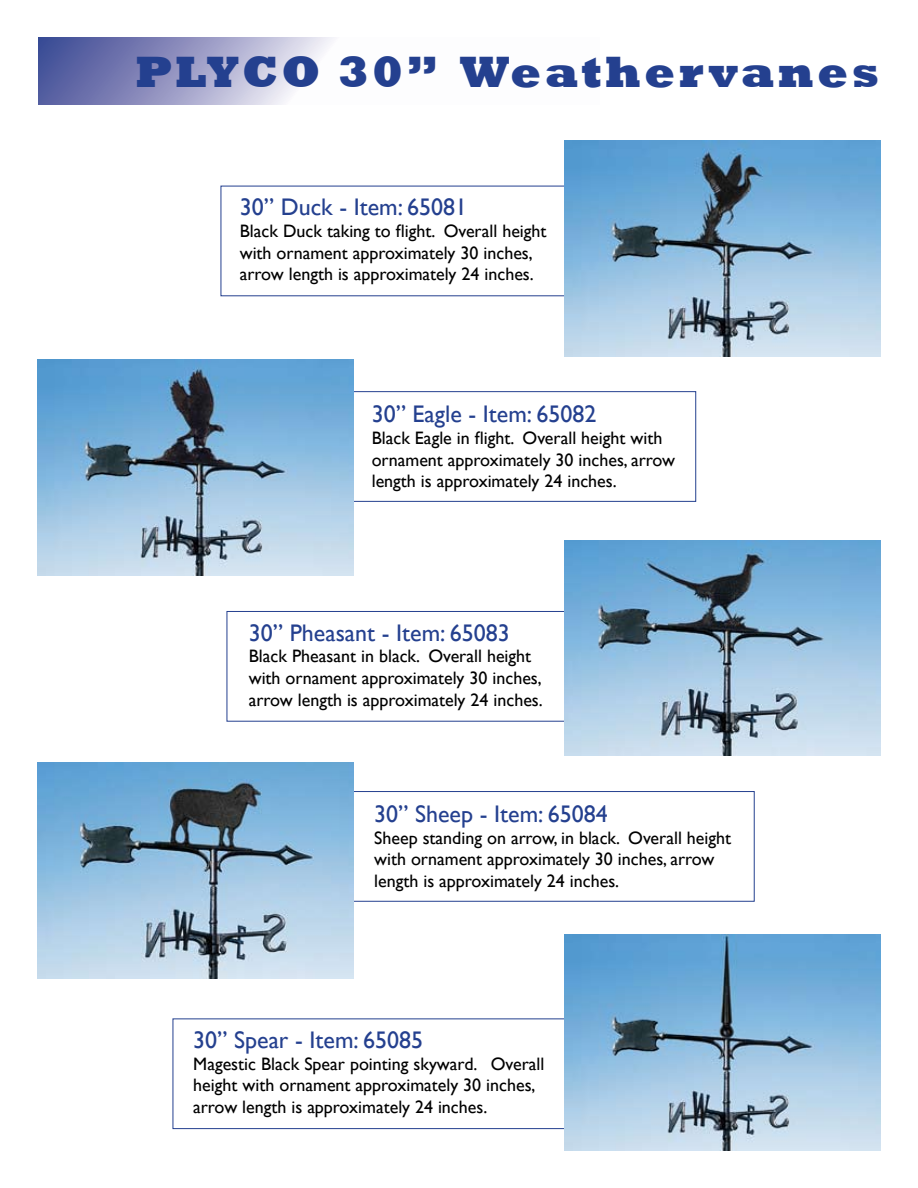
<style>
.page{position:relative;width:918px;height:1188px;background:#fff}
.page>*{position:absolute;margin:0;border:0;box-sizing:border-box;transform-origin:0 0}
.t1{font:800 45px "Rockwell";letter-spacing:.07em;color:#24408f}
.t2{font:24px "Gill Sans";color:#24408f}
.t3{font:18px/21.6px "Gill Sans";color:#000}
</style>
<div class="page">
<div style="left:122px;top:391px;width:574px;height:111px;border:1px solid #24408f"></div>
<svg style="left:39px;top:38px;width:294px;height:67px;background:#9fa1c8"></svg>
<div style="left:180px;top:791px;width:574px;height:110px;border:1px solid #24408f"></div>
<div style="left:227px;top:611px;width:574px;height:110px;border:1px solid #24408f"></div>
<div style="left:173px;top:1019px;width:574px;height:110px;border:1px solid #24408f"></div>
<img style="left:564px;top:140px;width:316px;height:216px">
<img style="left:38px;top:360px;width:316px;height:216px">
<img style="left:564px;top:540px;width:316px;height:216px">
<img style="left:38px;top:763px;width:316px;height:216px">
<img style="left:564px;top:934px;width:316px;height:216px">
<h1 class="t1" style="left:135px;top:46px;width:746px">PLYCO 30” Weathervanes</h1>
<h2 class="t2" style="left:240px;top:193px;width:229px">30” Duck - Item: 65081</h2>
<p class="t3" style="left:240px;top:220px;width:308px">Black Duck taking to flight. Overall height with ornament approximately 30 inches, arrow length is approximately 24 inches.</p>
<h2 class="t2" style="left:372px;top:400px;width:226px">30” Eagle - Item: 65082</h2>
<p class="t3" style="left:372px;top:427px;width:305px">Black Eagle in flight. Overall height with ornament approximately 30 inches, arrow length is approximately 24 inches.</p>
<h2 class="t2" style="left:249px;top:619px;width:262px">30” Pheasant - Item: 65083</h2>
<p class="t3" style="left:249px;top:645px;width:296px">Black Pheasant in black. Overall height with ornament approximately 30 inches, arrow length is approximately 24 inches.</p>
<h2 class="t2" style="left:374px;top:800px;width:235px">30” Sheep - Item: 65084</h2>
<p class="t3" style="left:374px;top:827px;width:359px">Sheep standing on arrow, in black. Overall height with ornament approximately 30 inches, arrow length is approximately 24 inches.</p>
<h2 class="t2" style="left:193px;top:1026px;width:231px">30” Spear - Item: 65085</h2>
<p class="t3" style="left:193px;top:1053px;width:353px">Magestic Black Spear pointing skyward. Overall height with ornament approximately 30 inches, arrow length is approximately 24 inches.</p>
</div>
